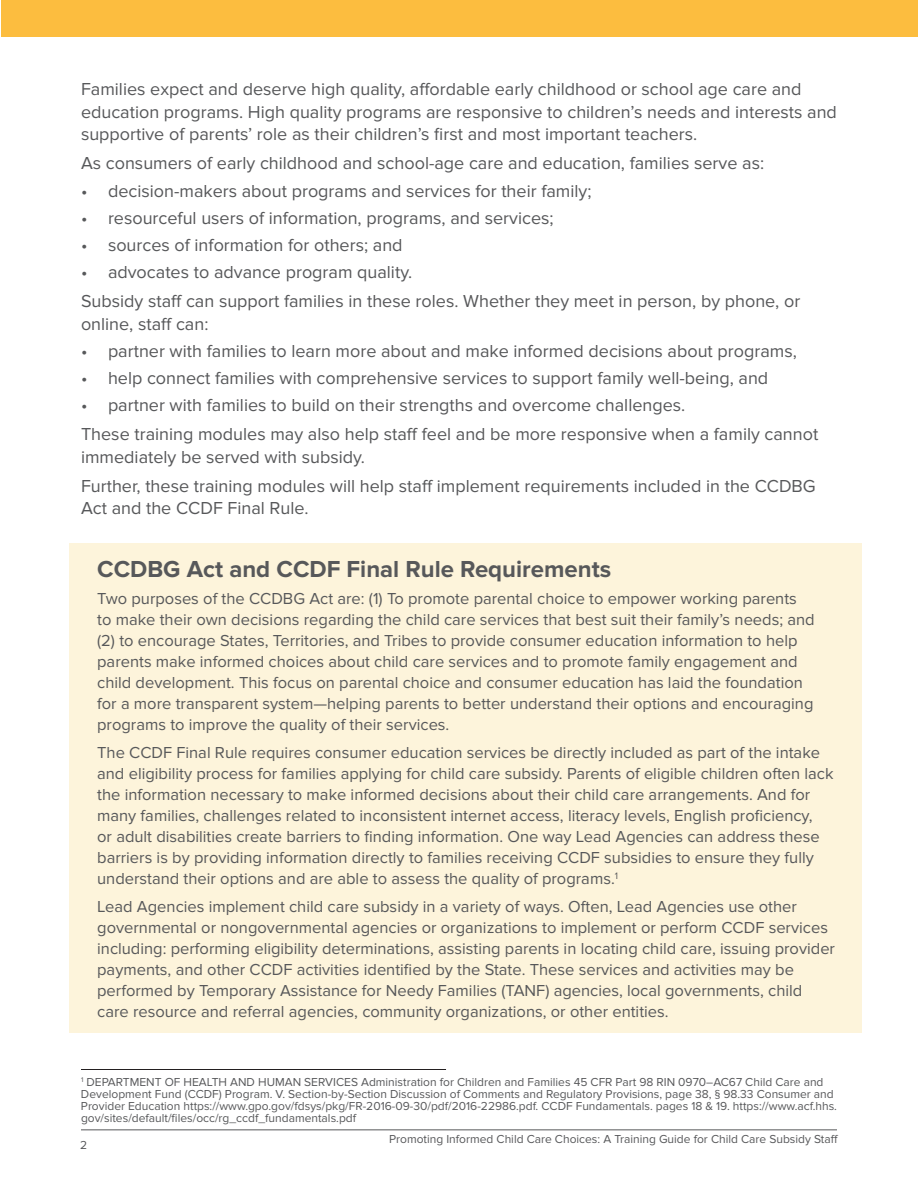
<style>
.page{position:relative;width:918px;height:1188px;background:#fff}
.page>*{position:absolute;margin:0;border:0;box-sizing:border-box;transform-origin:0 0}
.t1{font:700 24px "Proxima Nova";color:#57585a}
.t2{font:18px/22.5px "Proxima Nova";color:#57585a}
.t3{font:16.5px/21px "Proxima Nova";color:#57585a}
.t4{font:12px/12px "Proxima Nova";color:#57585a}
</style>
<div class="page">
<div style="left:69px;top:543px;width:793px;height:489px;background:#fdf4db"></div>
<hr style="left:81px;top:1129px;width:756px;height:1px;background:#57585a">
<div style="left:2px;top:0;width:916px;height:37px;background:#fcbd3f"></div>
<hr style="left:81px;top:1069px;width:365px;height:1px;background:#231f20">
<p class="t2" style="left:81px;top:78px;width:757px">Families expect and deserve high quality, affordable early childhood or school age care and education programs. High quality programs are responsive to children’s needs and interests and supportive of parents’ role as their children’s first and most important teachers.</p>
<p class="t2" style="left:81px;top:153px;width:685px">As consumers of early childhood and school-age care and education, families serve as:</p>
<p class="t2" style="left:81px;top:180px;width:512px">• decision-makers about programs and services for their family;</p>
<p class="t2" style="left:81px;top:207px;width:474px">• resourceful users of information, programs, and services;</p>
<p class="t2" style="left:81px;top:234px;width:323px">• sources of information for others; and</p>
<p class="t2" style="left:81px;top:261px;width:333px">• advocates to advance program quality.</p>
<p class="t2" style="left:81px;top:290px;width:721px">Subsidy staff can support families in these roles. Whether they meet in person, by phone, or online, staff can:</p>
<p class="t2" style="left:81px;top:340px;width:717px">• partner with families to learn more about and make informed decisions about programs,</p>
<p class="t2" style="left:81px;top:367px;width:689px">• help connect families with comprehensive services to support family well-being, and</p>
<p class="t2" style="left:81px;top:394px;width:606px">• partner with families to build on their strengths and overcome challenges.</p>
<p class="t2" style="left:81px;top:423px;width:739px">These training modules may also help staff feel and be more responsive when a family cannot immediately be served with subsidy.</p>
<p class="t2" style="left:81px;top:475px;width:736px">Further, these training modules will help staff implement requirements included in the CCDBG<br>Act and the CCDF Final Rule.</p>
<h2 class="t1" style="left:97px;top:555px;width:516px">CCDBG Act and CCDF Final Rule Requirements</h2>
<p class="t3" style="left:97px;top:589px;width:719px">Two purposes of the CCDBG Act are: (1) To promote parental choice to empower working parents to make their own decisions regarding the child care services that best suit their family’s needs; and (2) to encourage States, Territories, and Tribes to provide consumer education information to help parents make informed choices about child care services and to promote family engagement and child development. This focus on parental choice and consumer education has laid the foundation for a more transparent system—helping parents to better understand their options and encouraging programs to improve the quality of their services.</p>
<p class="t3" style="left:97px;top:742px;width:738px">The CCDF Final Rule requires consumer education services be directly included as part of the intake and eligibility process for families applying for child care subsidy. Parents of eligible children often lack the information necessary to make informed decisions about their child care arrangements. And for many families, challenges related to inconsistent internet access, literacy levels, English proficiency,<br>or adult disabilities create barriers to finding information. One way Lead Agencies can address these barriers is by providing information directly to families receiving CCDF subsidies to ensure they fully understand their options and are able to assess the quality of programs.<sup>1</sup></p>
<p class="t3" style="left:97px;top:896px;width:739px">Lead Agencies implement child care subsidy in a variety of ways. Often, Lead Agencies use other governmental or nongovernmental agencies or organizations to implement or perform CCDF services including: performing eligibility determinations, assisting parents in locating child care, issuing provider payments, and other CCDF activities identified by the State. These services and activities may be performed by Temporary Assistance for Needy Families (TANF) agencies, local governments, child care resource and referral agencies, community organizations, or other entities.</p>
<p class="t4" style="left:81px;top:1076px;width:758px"><sup>1</sup> DEPARTMENT OF HEALTH AND HUMAN SERVICES Administration for Children and Families 45 CFR Part 98 RIN 0970–AC67 Child Care and Development Fund (CCDF) Program. V. Section-by-Section Discussion of Comments and Regulatory Provisions, page 38, § 98.33 Consumer and Provider Education https://www.gpo.gov/fdsys/pkg/FR-2016-09-30/pdf/2016-22986.pdf. CCDF Fundamentals. pages 18 &amp; 19. https://www.acf.hhs. gov/sites/default/files/occ/rg_ccdf_fundamentals.pdf</p>
<p class="t4" style="left:80px;top:1139px;width:9px">2</p>
<p class="t4" style="left:389px;top:1134px;width:451px">Promoting Informed Child Care Choices: A Training Guide for Child Care Subsidy Staff</p>
</div>
